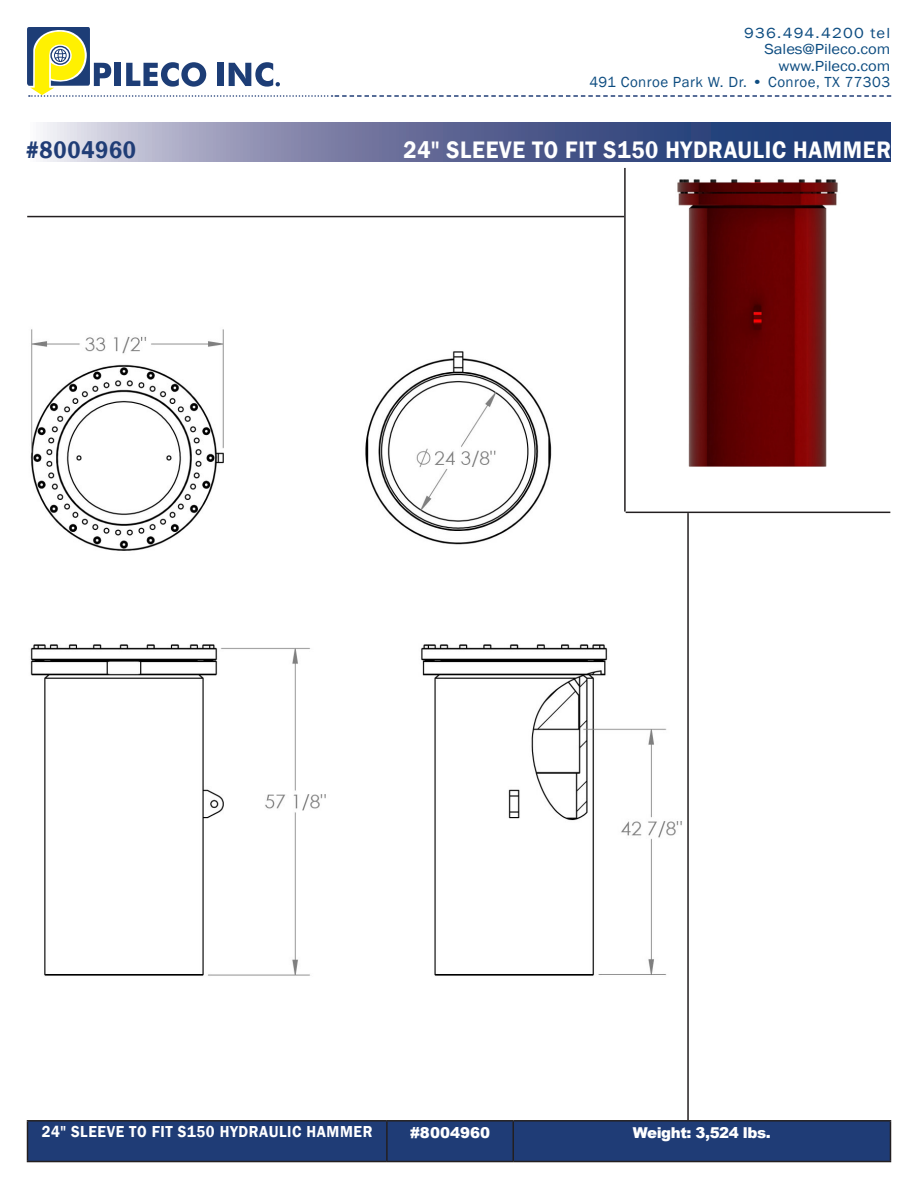
<style>
.page{position:relative;width:918px;height:1188px;background:#fff}
.page>*{position:absolute;margin:0;border:0;box-sizing:border-box;transform-origin:0 0}
.t1{font:600 24.6px "Franklin Gothic";letter-spacing:.03em;color:#fff;scale:.92 1}
.t2{font:600 24.6px "Franklin Gothic";letter-spacing:.03em;color:#203d76;scale:.92 1}
.t3{font:600 16.35px "Franklin Gothic";letter-spacing:.04em;color:#fff;scale:.92 1}
.t4{font:15px/16.5px "Franklin Gothic";letter-spacing:.03em;color:#0e4d81;text-align:right;scale:1.11 1}
.t5{font:900 15px "Arial";letter-spacing:-.03em;color:#fff}
.t6{font:900 15px "Arial";color:#fff}
</style>
<div class="page">
<img style="left:30px;top:329px;width:658px;height:647px">
<svg style="left:43px;top:123px;width:847px;height:38px;background:#66729c"></svg>
<hr style="left:626px;top:512px;width:264px;height:1px;background:#231f20">
<hr style="left:624px;top:168px;width:2px;height:344px;background:#231f20">
<hr style="left:27px;top:216px;width:597px;height:1px;background:#231f20">
<hr style="left:687px;top:513px;width:2px;height:607px;background:#231f20">
<svg style="left:27px;top:27px;width:864px;height:70px"></svg>
<img style="left:675px;top:179px;width:163px;height:290px">
<div style="left:28px;top:1122px;width:862px;height:39px;background:#1f3c76"></div>
<hr style="left:27px;top:1120px;width:360px;height:2px;background:#231f20">
<hr style="left:27px;top:1122px;width:1px;height:39px;background:#231f20">
<hr style="left:387px;top:1120px;width:126px;height:2px;background:#231f20">
<hr style="left:386px;top:1122px;width:2px;height:39px;background:#231f20">
<hr style="left:513px;top:1120px;width:378px;height:2px;background:#231f20">
<hr style="left:512px;top:1122px;width:2px;height:39px;background:#231f20">
<hr style="left:890px;top:1122px;width:1px;height:39px;background:#231f20">
<hr style="left:27px;top:1161px;width:360px;height:1px;background:#231f20">
<hr style="left:387px;top:1161px;width:126px;height:1px;background:#231f20">
<hr style="left:513px;top:1161px;width:378px;height:1px;background:#231f20">
<p class="t4" style="left:589px;top:25px;width:273px">936.494.4200 tel<br>Sales@Pileco.com<br>www.Pileco.com<br>491 Conroe Park W. Dr. • Conroe, TX 77303</p>
<p class="t2" style="left:26px;top:134px;width:121px">#8004960</p>
<p class="t1" style="left:404px;top:134px;width:531px">24" SLEEVE TO FIT S150 HYDRAULIC HAMMER</p>
<p class="t3" style="left:42px;top:1122px;width:361px">24" SLEEVE TO FIT S150 HYDRAULIC HAMMER</p>
<p class="t6" style="left:410px;top:1121px;width:81px">#8004960</p>
<p class="t5" style="left:633px;top:1121px;width:139px">Weight: 3,524 lbs.</p>
</div>
